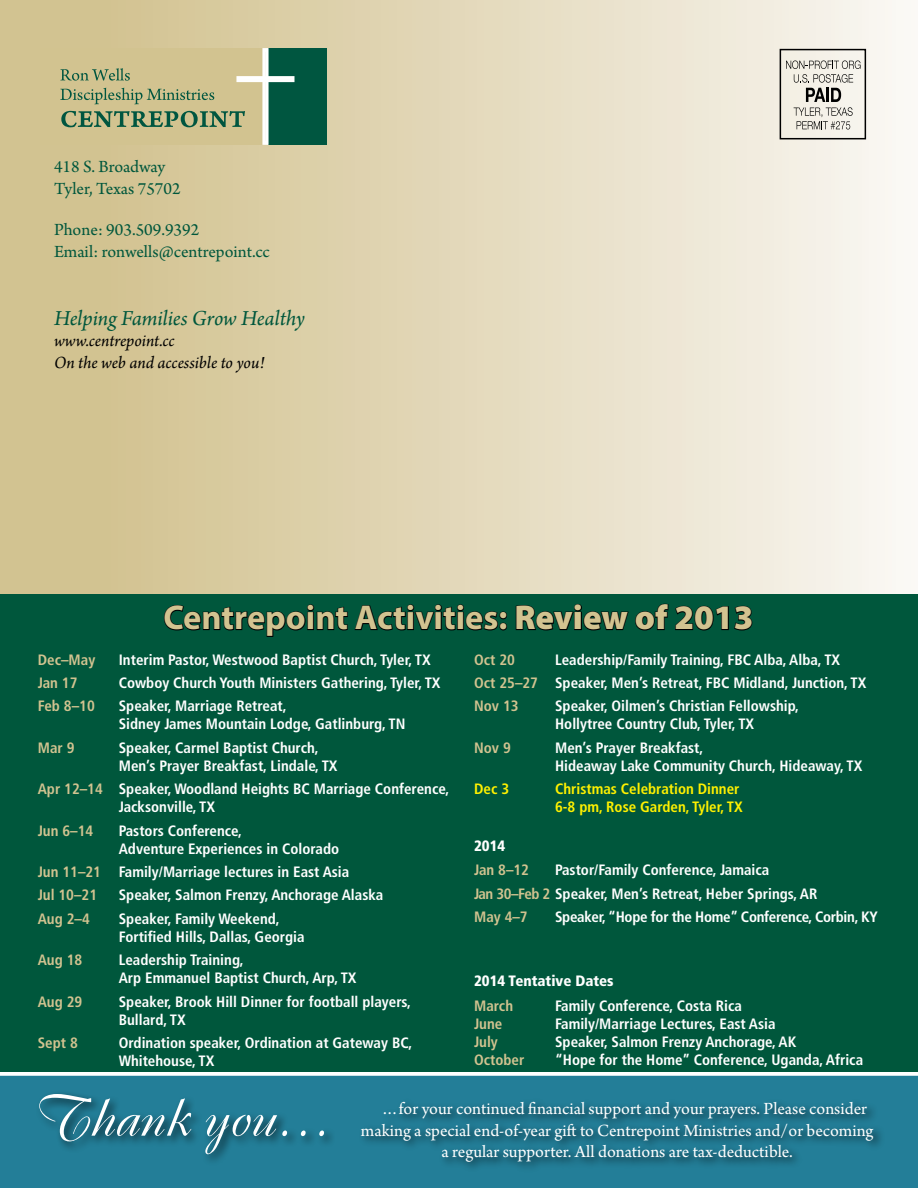
<style>
.page{position:relative;width:918px;height:1188px;background:#fff}
.page>*{position:absolute;margin:0;border:0;box-sizing:border-box;transform-origin:0 0}
.t1{font:55.5px "Boulevard";color:#fff}
.t2{font:700 34.5px "Myriad Pro";color:#d2c390}
.t3{font:italic 22.5px "Arno Pro";letter-spacing:-.005em;color:#00573c}
.t4{font:18px "Arno Pro";color:#fff}
.t5{font:18px/21.6px "Arno Pro";color:#00573c}
.t6{font:italic 18px/21.6px "Arno Pro";letter-spacing:-.005em;color:#000}
.t7{font:700 condensed 15px/18px "Frutiger";color:#fff}
.t8{font:700 condensed 15px "Frutiger";color:#d2c390}
.t9{font:700 condensed 15px/18px "Frutiger";color:#fff100}
.t10{font:700 condensed 15px "Frutiger";letter-spacing:-.02em;color:#fff}
.t11{font:900 condensed 15px "Frutiger";color:#fff}
.s1{font-weight:900}
.s2{color:#d2c390}
</style>
<div class="page">
<div style="left:0;top:1075px;width:918px;height:113px;background:#237e98"></div>
<div style="left:0;top:0;width:918px;height:594px;background:linear-gradient(to right,#cebd86,#f9f6f2)"></div>
<div style="left:0;top:594px;width:918px;height:478px;background:#00573c"></div>
<svg style="left:164px;top:604px;width:343px;height:33px"></svg>
<svg style="left:515px;top:591px;width:238px;height:40px"></svg>
<div style="left:358px;top:1098px;width:527px;height:75px;background:#000;opacity:.75"></div>
<div style="left:36px;top:1090px;width:300px;height:76px;background:#000;opacity:.75"></div>
<div style="left:40px;top:48px;width:223px;height:97px;background:#d2c390"></div>
<div style="left:268px;top:48px;width:59px;height:97px;background:#005640"></div>
<div style="left:236px;top:76px;width:58px;height:6px;border:3px solid #fff"></div>
<div style="left:262px;top:48px;width:7px;height:97px;border:3px solid #fff"></div>
<svg style="left:60px;top:68px;width:70px;height:13px"></svg>
<svg style="left:60px;top:88px;width:154px;height:16px"></svg>
<svg style="left:61px;top:111px;width:184px;height:16px"></svg>
<div style="left:780px;top:49px;width:86px;height:90px;border:2px solid #000"></div>
<svg style="left:786px;top:60px;width:75px;height:70px"></svg>
<p class="t5" style="left:54px;top:157px;width:128px">418 S. Broadway<br>Tyler, Texas 75702</p>
<p class="t5" style="left:54px;top:220px;width:217px">Phone: 903.509.9392<br>Email: ronwells@centrepoint.cc</p>
<h3 class="t3" style="left:54px;top:305px;width:252px">Helping Families Grow Healthy</h3>
<p class="t6" style="left:54px;top:331px;width:212px">www.centrepoint.cc<br>On the web and accessible to you!</p>
<h2 class="t2" style="left:163px;top:595px;width:592px">Centrepoint Activities: <span class="s1">Review of 2013</span></h2>
<p class="t8" style="left:38px;top:651px;width:59px">Dec–May</p>
<p class="t7" style="left:119px;top:650px;width:313px">Interim Pastor, Westwood Baptist Church, Tyler, TX</p>
<p class="t8" style="left:38px;top:674px;width:41px">Jan 17</p>
<p class="t7" style="left:119px;top:674px;width:323px">Cowboy Church Youth Ministers Gathering, Tyler, TX</p>
<p class="t8" style="left:38px;top:697px;width:59px">Feb 8–10</p>
<p class="t7" style="left:119px;top:697px;width:288px">Speaker, Marriage Retreat,<br>Sidney James Mountain Lodge, Gatlinburg, TN</p>
<p class="t8" style="left:38px;top:739px;width:38px">Mar 9</p>
<p class="t7" style="left:119px;top:739px;width:220px">Speaker, Carmel Baptist Church,<br>Men’s Prayer Breakfast, Lindale, TX</p>
<p class="t7" style="left:119px;top:780px;width:332px;text-indent:-81px"><span class="s2">Apr 12–14</span> Speaker, Woodland Heights BC Marriage Conference,<br>Jacksonville, TX</p>
<p class="t8" style="left:38px;top:822px;width:57px">Jun 6–14</p>
<p class="t7" style="left:119px;top:821px;width:222px">Pastors Conference,<br>Adventure Experiences in Colorado</p>
<p class="t7" style="left:38px;top:860px;width:313px;line-height:23.4px"><span class="s2">Jun 11–21</span> Family/Marriage lectures in East Asia<br><span class="s2">Jul 10–21</span></p>
<p class="t7" style="left:474px;top:648px;width:394px;line-height:23.4px;text-indent:81px">Leadership/Family Training, FBC Alba, Alba, TX<br><span class="s2">Oct 25–27</span> Speaker, Men’s Retreat, FBC Midland, Junction, TX<br><span class="s2">Nov 13</span></p>
<p class="t8" style="left:474px;top:651px;width:42px">Oct 20</p>
<p class="t7" style="left:555px;top:697px;width:246px">Speaker, Oilmen’s Christian Fellowship,<br>Hollytree Country Club, Tyler, TX</p>
<p class="t8" style="left:474px;top:739px;width:38px">Nov 9</p>
<p class="t7" style="left:555px;top:739px;width:309px">Men’s Prayer Breakfast,<br>Hideaway Lake Community Church, Hideaway, TX</p>
<p class="t9" style="left:474px;top:780px;width:37px">Dec 3</p>
<p class="t9" style="left:555px;top:780px;width:189px">Christmas Celebration Dinner<br>6-8 pm, Rose Garden, Tyler, TX</p>
<p class="t11" style="left:474px;top:836px;width:33px">2014</p>
<p class="t8" style="left:474px;top:861px;width:56px">Jan 8–12</p>
<p class="t7" style="left:474px;top:858px;width:345px;line-height:23.4px;text-indent:81px">Pastor/Family Conference, Jamaica<br><span class="s2">Jan 30–Feb 2</span> Speaker, Men’s Retreat, Heber Springs, AR<br><span class="s2">May 4–7</span></p>
<p class="t7" style="left:119px;top:886px;width:266px">Speaker, Salmon Frenzy, Anchorage Alaska</p>
<p class="t10" style="left:555px;top:908px;width:324px">Speaker, “Hope for the Home” Conference, Corbin, KY</p>
<p class="t8" style="left:38px;top:910px;width:54px">Aug 2–4</p>
<p class="t7" style="left:119px;top:910px;width:187px">Speaker, Family Weekend,<br>Fortified Hills, Dallas, Georgia</p>
<p class="t8" style="left:38px;top:951px;width:46px">Aug 18</p>
<p class="t7" style="left:119px;top:951px;width:239px">Leadership Training,<br>Arp Emmanuel Baptist Church, Arp, TX</p>
<p class="t8" style="left:38px;top:993px;width:46px">Aug 29</p>
<p class="t7" style="left:119px;top:992px;width:294px">Speaker, Brook Hill Dinner for football players,<br>Bullard, TX</p>
<p class="t8" style="left:38px;top:1034px;width:42px">Sept 8</p>
<p class="t7" style="left:119px;top:1034px;width:295px">Ordination speaker, Ordination at Gateway BC,<br>Whitehouse, TX</p>
<p class="t4" style="left:381px;top:1098px;width:488px">…for your continued financial support and your prayers. Please consider</p>
<p class="t4" style="left:361px;top:1120px;width:514px">making a special end-of-year gift to Centrepoint Ministries and/or becoming</p>
<p class="t4" style="left:442px;top:1142px;width:353px">a regular supporter. All donations are tax-deductible.</p>
<p class="t11" style="left:474px;top:972px;width:141px">2014 Tentative Dates</p>
<p class="t8" style="left:474px;top:997px;width:41px">March</p>
<p class="t7" style="left:555px;top:997px;width:188px">Family Conference, Costa Rica</p>
<p class="t8" style="left:474px;top:1015px;width:30px">June</p>
<p class="t7" style="left:555px;top:1015px;width:222px">Family/Marriage Lectures, East Asia</p>
<p class="t8" style="left:474px;top:1033px;width:25px">July</p>
<p class="t7" style="left:555px;top:1033px;width:243px">Speaker, Salmon Frenzy Anchorage, AK</p>
<p class="t8" style="left:474px;top:1051px;width:52px">October</p>
<p class="t7" style="left:555px;top:1051px;width:310px">“Hope for the Home” Conference, Uganda, Africa</p>
<h1 class="t1" style="left:38px;top:1081px;width:294px">Thank you…</h1>
</div>
